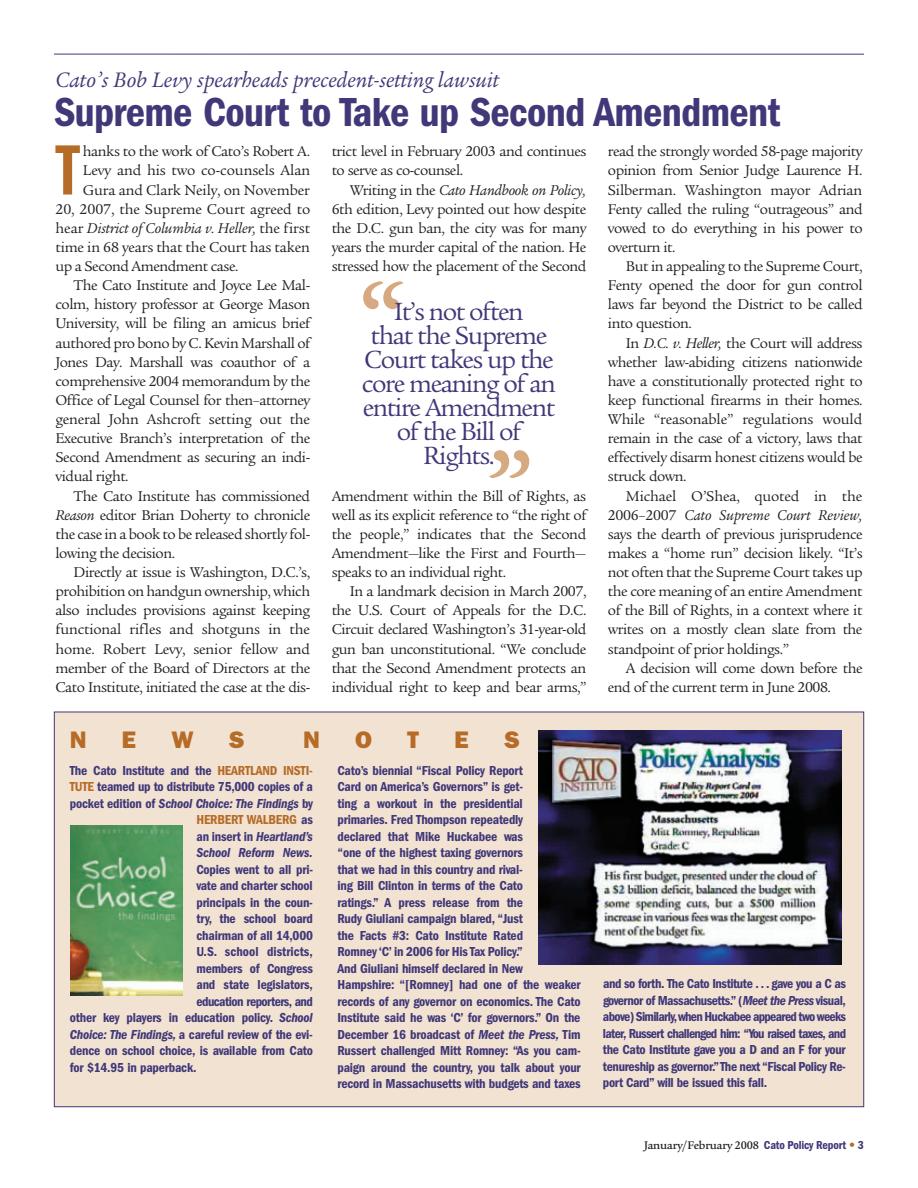
<style>
.page{position:relative;width:918px;height:1188px;background:#fff}
.page>*{position:absolute;margin:0;border:0;box-sizing:border-box;transform-origin:0 0}
.t1{font:700 90px "Legacy Serif";color:#d7a980}
.t2{font:69px "Franklin Gothic Extra Cond";color:#b66b27}
.t3{font:600 condensed 42px "Franklin Gothic";letter-spacing:-.015em;color:#403878}
.t4{font:27px/24px "Legacy Serif";letter-spacing:-.05em;color:#403878;text-align:center}
.t5{font:800 24px "Franklin Gothic";color:#b66b27}
.t6{font:italic 22.8px "Legacy Serif";color:#403878}
.t7{font:15.3px/19px "Legacy Serif";letter-spacing:-.03em;color:#231f20;text-align:justify}
.t8{font:15.3px "Legacy Serif";letter-spacing:-.01em;color:#231f20}
.t9{font:15.3px "Legacy Serif";letter-spacing:-.005em;color:#231f20}
.t10{font:italic 15.3px "Legacy Serif";letter-spacing:-.005em;color:#231f20}
.t11{font:600 condensed 13.5px/16.5px "Franklin Gothic";letter-spacing:-.015em;color:#403878;text-align:right}
.t12{font:600 condensed 13.5px "Franklin Gothic";letter-spacing:-.04em;color:#403878}
.t13{font:500 12px "Legacy Serif";letter-spacing:-.015em;color:#231f20}
.s1{font-style:normal}
.s2{font-style:italic}
.s3{color:#b66b27}
.s4{font-family:"Franklin Gothic";font-weight:600;font-stretch:condensed;color:#403878}
.s5{font-family:"Franklin Gothic";font-weight:400;font-stretch:condensed;color:#b66b27}
</style>
<div class="page">
<div style="left:54px;top:712px;width:810px;height:395px;background:#f2e2d2"></div>
<hr style="left:54px;top:54px;width:810px;height:1px;background:#403878">
<img style="left:70px;top:825px;width:113px;height:171px">
<img style="left:539px;top:731px;width:302px;height:233px">
<h3 class="t6" style="left:56px;top:71px;width:445px">Cato’s Bob Levy spearheads precedent-setting lawsuit</h3>
<h3 class="t3" style="left:54px;top:98px;width:728px">Supreme Court to Take up Second Amendment</h3>
<h2 class="t2" style="left:56px;top:145px;width:25px">T</h2>
<p class="t7" style="left:83px;top:143px;width:229px">hanks to the work of Cato’s Robert A.</p>
<p class="t9" style="left:83px;top:165px;width:229px">Levy and his two co-counsels Alan</p>
<p class="t8" style="left:83px;top:184px;width:229px">Gura and Clark Neily, on November</p>
<p class="t9" style="left:55px;top:203px;width:256px">20, 2007, the Supreme Court agreed to</p>
<p class="t10" style="left:55px;top:222px;width:256px"><span class="s1">hear</span> District of Columbia v. Heller, <span class="s1">the first</span></p>
<p class="t7" style="left:56px;top:239px;width:256px">time in 68 years that the Court has taken</p>
<p class="t7" style="left:56px;top:258px;width:185px">up a Second Amendment case.</p>
<p class="t7" style="left:74px;top:277px;width:238px">The Cato Institute and Joyce Lee Mal-</p>
<p class="t7" style="left:56px;top:296px;width:256px">colm, history professor at George Mason</p>
<p class="t7" style="left:56px;top:316px;width:256px">University, will be filing an amicus brief</p>
<p class="t7" style="left:56px;top:335px;width:256px">authored pro bono by C. Kevin Marshall of</p>
<p class="t7" style="left:56px;top:354px;width:256px">Jones Day. Marshall was coauthor of a</p>
<p class="t7" style="left:56px;top:373px;width:256px">comprehensive 2004 memorandum by the</p>
<p class="t7" style="left:56px;top:392px;width:256px">Office of Legal Counsel for then–attorney</p>
<p class="t7" style="left:56px;top:411px;width:256px">general John Ashcroft setting out the</p>
<p class="t7" style="left:56px;top:430px;width:256px">Executive Branch’s interpretation of the</p>
<p class="t7" style="left:56px;top:449px;width:256px">Second Amendment as securing an indi-</p>
<p class="t7" style="left:56px;top:469px;width:75px">vidual right.</p>
<p class="t7" style="left:74px;top:488px;width:238px">The Cato Institute has commissioned</p>
<p class="t7" style="left:56px;top:507px;width:256px"><span class="s2">Reason</span> editor Brian Doherty to chronicle</p>
<p class="t7" style="left:55px;top:526px;width:256px">the case in a book to be released shortly fol-</p>
<p class="t7" style="left:55px;top:545px;width:121px">lowing the decision.</p>
<p class="t7" style="left:74px;top:564px;width:238px">Directly at issue is Washington, D.C.’s,</p>
<p class="t7" style="left:55px;top:583px;width:256px">prohibition on handgun ownership, which</p>
<p class="t7" style="left:55px;top:602px;width:256px">also includes provisions against keeping</p>
<p class="t8" style="left:55px;top:624px;width:256px">functional rifles and shotguns in the</p>
<p class="t8" style="left:55px;top:643px;width:256px">home. Robert Levy, senior fellow and</p>
<p class="t7" style="left:55px;top:660px;width:256px">member of the Board of Directors at the</p>
<p class="t7" style="left:55px;top:679px;width:256px">Cato Institute, initiated the case at the dis-</p>
<p class="t7" style="left:332px;top:143px;width:256px">trict level in February 2003 and continues to serve as co-counsel.</p>
<p class="t7" style="left:332px;top:182px;width:256px;text-indent:18px">Writing in the <span class="s2">Cato Handbook on Policy, </span>6th edition, Levy pointed out how despite the D.C. gun ban, the city was for many years the murder capital of the nation. He stressed how the placement of the Second</p>
<h1 class="t1" style="left:360px;top:280px;width:46px">“</h1>
<h3 class="t4" style="left:362px;top:302px;width:196px">It’s not often<br>that the Supreme<br>Court takes up the core meaning of an entire Amendment of the Bill of<br>Rights.</h3>
<h1 class="t1" style="left:487px;top:448px;width:46px">”</h1>
<p class="t7" style="left:332px;top:488px;width:256px">Amendment within the Bill of Rights, as well as its explicit reference to “the right of the people,” indicates that the Second Amendment—like the First and Fourth— speaks to an individual right.</p>
<p class="t7" style="left:332px;top:583px;width:256px;text-indent:18px">In a landmark decision in March 2007, the U.S. Court of Appeals for the D.C.<br>Circuit declared Washington’s 31-year-old gun ban unconstitutional. “We conclude that the Second Amendment protects an individual right to keep and bear arms,”</p>
<h3 class="t5" style="left:70px;top:725px;width:18px">N</h3>
<h3 class="t5" style="left:122px;top:725px;width:16px">E</h3>
<h3 class="t5" style="left:172px;top:725px;width:24px">W</h3>
<h3 class="t5" style="left:229px;top:725px;width:17px">S</h3>
<h3 class="t5" style="left:303px;top:725px;width:18px">N</h3>
<h3 class="t5" style="left:355px;top:725px;width:18px">O</h3>
<h3 class="t5" style="left:407px;top:725px;width:13px">T</h3>
<h3 class="t5" style="left:455px;top:725px;width:16px">E</h3>
<h3 class="t5" style="left:504px;top:725px;width:17px">S</h3>
<p class="t11" style="left:70px;top:763px;width:245px">The Cato Institute and the <span class="s3">HEARTLAND INSTI-TUTE</span> teamed up to distribute 75,000 copies of a pocket edition of <span class="s2">School Choice: The Findings</span> by <span class="s3">HERBERT WALBERG</span> as<br>an insert in <span class="s2">Heartland’s<br>School Reform News.</span></p>
<p class="t11" style="left:196px;top:862px;width:118px">Copies went to all pri-</p>
<p class="t11" style="left:196px;top:879px;width:118px">vate and charter school</p>
<p class="t11" style="left:196px;top:895px;width:118px">principals in the coun-</p>
<p class="t11" style="left:196px;top:912px;width:118px">try, the school board</p>
<p class="t11" style="left:196px;top:928px;width:118px">chairman of all 14,000</p>
<p class="t11" style="left:196px;top:945px;width:118px">U.S. school districts,</p>
<p class="t11" style="left:196px;top:961px;width:118px">members of Congress</p>
<p class="t11" style="left:196px;top:978px;width:118px">and state legislators,</p>
<p class="t12" style="left:196px;top:997px;width:118px">education reporters, and</p>
<p class="t11" style="left:70px;top:1011px;width:244px">other key players in education policy. <span class="s2">School</span></p>
<p class="t11" style="left:70px;top:1027px;width:245px"><span class="s2">Choice: The Findings,</span> a careful review of the evi-</p>
<p class="t11" style="left:70px;top:1044px;width:245px">dence on school choice, is available from Cato</p>
<p class="t11" style="left:70px;top:1060px;width:128px">for $14.95 in paperback.</p>
<p class="t11" style="left:337px;top:763px;width:245px;text-align:left">Cato’s biennial “Fiscal Policy Report<br>Card on America’s Governors” is get-<br>ting a workout in the presidential<br>primaries. Fred Thompson repeatedly<br>declared that Mike Huckabee was<br>“one of the highest taxing governors<br>that we had in this country and rival-<br>ing Bill Clinton in terms of the Cato<br>ratings.” A press release from the<br>Rudy Giuliani campaign blared, “Just<br>the Facts #3: Cato Institute Rated<br>Romney ‘C’ in 2006 for His Tax Policy.”<br>And Giuliani himself declared in New Hampshire: “[Romney] had one of the weaker records of any governor on economics. The Cato Institute said he was ‘C’ for governors.” On the December 16 broadcast of <span class="s2">Meet the Press,</span> Tim Russert challenged Mitt Romney: “As you cam&shy;paign around the country, you talk about your record in Massachusetts with budgets and taxes</p>
<p class="t7" style="left:608px;top:143px;width:256px">read the strongly worded 58-page majority opinion from Senior Judge Laurence H.<br>Silberman. Washington mayor Adrian Fenty called the ruling “outrageous” and vowed to do everything in his power to overturn it.</p>
<p class="t7" style="left:608px;top:258px;width:256px;text-indent:18px">But in appealing to the Supreme Court, Fenty opened the door for gun control laws far beyond the District to be called into question.</p>
<p class="t7" style="left:608px;top:335px;width:256px;text-indent:18px">In <span class="s2">D.C. v. Heller,</span> the Court will address whether law-abiding citizens nationwide have a constitutionally protected right to keep functional firearms in their homes.<br>While “reasonable” regulations would remain in the case of a victory, laws that effectively disarm honest citizens would be struck down.</p>
<p class="t7" style="left:608px;top:488px;width:256px;text-indent:18px">Michael O’Shea, quoted in the 2006–2007 <span class="s2">Cato Supreme Court Review, </span>says the dearth of previous jurisprudence makes a “home run” decision likely. “It’s not often that the Supreme Court takes up the core meaning of an entire Amendment of the Bill of Rights, in a context where it writes on a mostly clean slate from the standpoint of prior holdings.”</p>
<p class="t7" style="left:608px;top:660px;width:256px;text-indent:18px">A decision will come down before the end of the current term in June 2008.</p>
<p class="t11" style="left:603px;top:977px;width:245px;text-align:justify">and so forth. The Cato Institute . . . gave you a C as governor of Massachusetts.” (<span class="s2">Meet the Press</span> visual, above) Similarly,when Huckabee appeared two weeks later, Russert challenged him: “You raised taxes, and the Cato Institute gave you a D and an F for your tenureship as governor.”The next “Fiscal Policy Re&shy;port Card” will be issued this fall.</p>
<p class="t13" style="left:644px;top:1141px;width:221px">January/February 2008 <span class="s4">Cato Policy Report</span> <span class="s5">•</span> <span class="s4">3</span></p>
</div>
